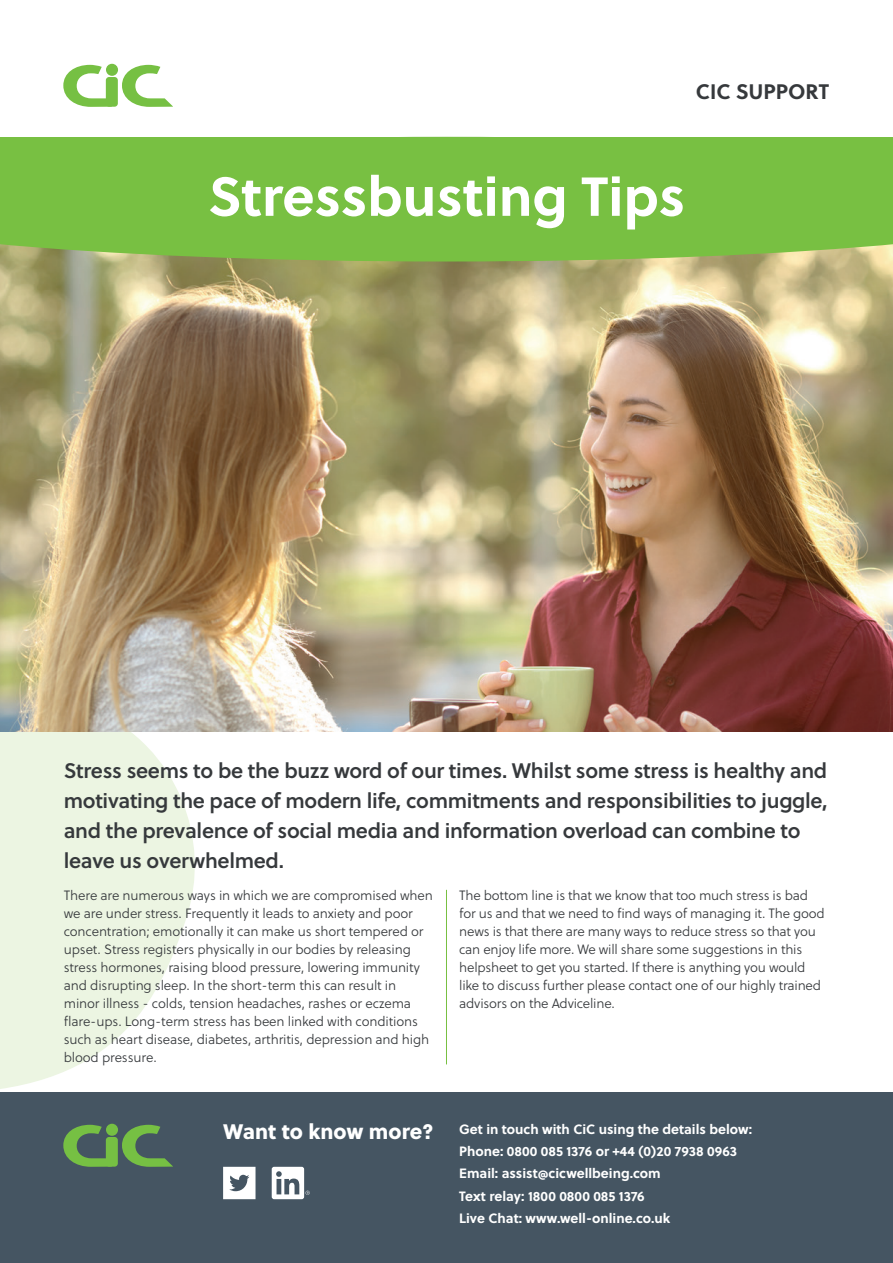
<style>
.page{position:relative;width:893px;height:1263px;background:#fff}
.page>*{position:absolute;margin:0;border:0;box-sizing:border-box;transform-origin:0 0}
.t1{font:700 54.75px "Soleil";color:#fff}
.t2{font:21px/30px "Soleil Sb";letter-spacing:-.015em;color:#36393c}
.t3{font:21px "Soleil Xb";color:#fff}
.t4{font:700 21px "Soleil";color:#36393c}
.t5{font:13.5px/18px "Soleil Lt";letter-spacing:-.01em;color:#36393c}
.t6{font:700 13.5px/22.2px "Soleil";color:#fff}
</style>
<div class="page">
<svg style="left:0;top:731px;width:212px;height:362px;fill:#ecf5e2"></svg>
<img style="left:0;top:261px;width:893px;height:470px">
<svg style="left:64px;top:65px;width:46px;height:42px"></svg>
<svg style="left:122px;top:65px;width:51px;height:42px"></svg>
<div style="left:106px;top:64px;width:12px;height:12px;background:#76c043;border-radius:50%"></div>
<div style="left:106px;top:77px;width:12px;height:30px;background:#76c043;border-radius:3px"></div>
<div style="left:0;top:137px;width:893px;height:124px;background:#78c042"></div>
<div style="left:0;top:1093px;width:893px;height:170px;background:#455562"></div>
<svg style="left:64px;top:1125px;width:48px;height:42px"></svg>
<svg style="left:122px;top:1125px;width:51px;height:42px"></svg>
<div style="left:106px;top:1124px;width:12px;height:12px;background:#76c043;border-radius:50%"></div>
<div style="left:106px;top:1137px;width:12px;height:29px;background:#76c043;border-radius:3px"></div>
<hr style="left:446px;top:890px;width:1px;height:174px;background:#78c042">
<svg style="left:223px;top:1167px;width:32px;height:32px"></svg>
<svg style="left:272px;top:1167px;width:38px;height:32px"></svg>
<h2 class="t4" style="left:696px;top:76px;width:135px">CIC SUPPORT</h2>
<h1 class="t1" style="left:208px;top:154px;width:479px">Stressbusting Tips</h1>
<p class="t2" style="left:64px;top:755px;width:765px">Stress seems to be the buzz word of our times. Whilst some stress is healthy and motivating the pace of modern life, commitments and responsibilities to juggle, and the prevalence of social media and information overload can combine to leave us overwhelmed.</p>
<p class="t5" style="left:64px;top:886px;width:371px">There are numerous ways in which we are compromised when we are under stress. Frequently it leads to anxiety and poor concentration; emotionally it can make us short tempered or upset. Stress registers physically in our bodies by releasing stress hormones, raising blood pressure, lowering immunity and disrupting sleep. In the short-term this can result in minor illness - colds, tension headaches, rashes or eczema flare-ups. Long-term stress has been linked with conditions such as heart disease, diabetes, arthritis, depression and high blood pressure.</p>
<p class="t5" style="left:459px;top:886px;width:367px">The bottom line is that we know that too much stress is bad for us and that we need to find ways of managing it. The good news is that there are many ways to reduce stress so that you can enjoy life more. We will share some suggestions in this helpsheet to get you started. If there is anything you would like to discuss further please contact one of our highly trained advisors on the Adviceline.</p>
<h2 class="t3" style="left:223px;top:1115px;width:212px">Want to know more?</h2>
<p class="t6" style="left:459px;top:1117px;width:294px">Get in touch with CiC using the details below:<br>Phone: 0800 085 1376 or +44 (0)20 7938 0963<br>Email: assist@cicwellbeing.com<br>Text relay: 1800 0800 085 1376<br>Live Chat: www.well-online.co.uk</p>
</div>
